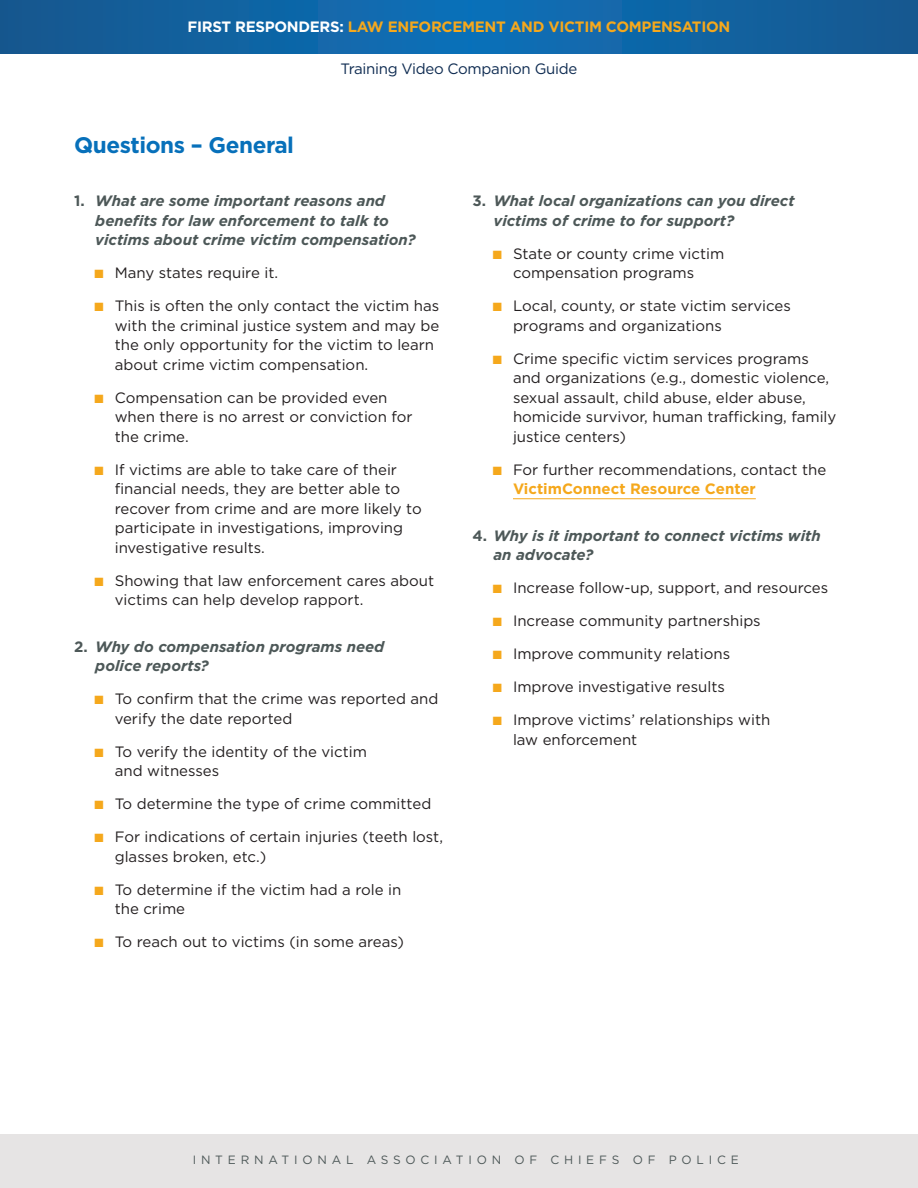
<style>
.page{position:relative;width:918px;height:1188px;background:#fff}
.page>*{position:absolute;margin:0;border:0;box-sizing:border-box;transform-origin:0 0}
.Head{font:700 22.5px "Gotham";letter-spacing:-.02em;color:#0770ba}
.t1{font:15px/19.5px "Gotham";color:#231f20}
.Question{font:italic 700 15px/19.5px "Gotham";color:#4d5858}
.t2{font:700 15px "Gotham";letter-spacing:-.02em;color:#f5a81c}
.t3{font:15px "Gotham";letter-spacing:-.02em;color:#0e2b51}
.t4{font:700 15px "Gotham";color:#f5a81c}
.t5{font:12px "Gotham";letter-spacing:.4em;color:#4d5858}
.s1{color:#fff}
.s2{font-style:normal}
.s3{color:#f5a81c}
</style>
<div class="page">
<div style="left:0;top:1134px;width:918px;height:54px;background:#e6e4e4"></div>
<svg style="left:0;top:0;width:918px;height:53px;background:#1163a2"></svg>
<hr style="left:513px;top:498px;width:243px;height:1px;background:#f5a81c">
<p class="t2" style="left:188px;top:17px;width:544px"><span class="s1">FIRST RESPONDERS:</span> LAW ENFORCEMENT AND VICTIM COMPENSATION</p>
<p class="Head" style="left:74px;top:130px;width:221px">Questions – General</p>
<p class="t3" style="left:341px;top:59px;width:238px">Training Video Companion Guide</p>
<p class="Question" style="left:95px;top:191px;width:322px;text-indent:-21px"><span class="s2">1.</span> What are some important reasons and benefits for law enforcement to talk to victims about crime victim compensation?</p>
<p class="t1" style="left:94px;top:263px;width:185px"><span class="s3">■</span> Many states require it.</p>
<p class="t1" style="left:115px;top:296px;width:326px;text-indent:-20px"><span class="s3">■</span> This is often the only contact the victim has with the criminal justice system and may be the only opportunity for the victim to learn about crime victim compensation.</p>
<p class="t1" style="left:115px;top:387px;width:299px;text-indent:-20px"><span class="s3">■</span> Compensation can be provided even when there is no arrest or conviction for the crime.</p>
<p class="t1" style="left:115px;top:459px;width:308px;text-indent:-20px"><span class="s3">■</span> If victims are able to take care of their financial needs, they are better able to recover from crime and are more likely to participate in investigations, improving investigative results.</p>
<p class="t1" style="left:115px;top:570px;width:321px;text-indent:-20px"><span class="s3">■</span> Showing that law enforcement cares about victims can help develop rapport.</p>
<p class="Question" style="left:95px;top:637px;width:291px;text-indent:-21px"><span class="s2">2.</span> Why do compensation programs need police reports?</p>
<p class="t1" style="left:115px;top:689px;width:325px;text-indent:-20px"><span class="s3">■</span> To confirm that the crime was reported and verify the date reported</p>
<p class="t1" style="left:115px;top:741px;width:254px;text-indent:-20px"><span class="s3">■</span> To verify the identity of the victim and witnesses</p>
<p class="t1" style="left:94px;top:794px;width:338px"><span class="s3">■</span> To determine the type of crime committed</p>
<p class="t1" style="left:115px;top:827px;width:330px;text-indent:-20px"><span class="s3">■</span> For indications of certain injuries (teeth lost, glasses broken, etc.)</p>
<p class="t1" style="left:115px;top:879px;width:288px;text-indent:-20px"><span class="s3">■</span> To determine if the victim had a role in the crime</p>
<p class="t1" style="left:94px;top:932px;width:311px"><span class="s3">■</span> To reach out to victims (in some areas)</p>
<p class="Question" style="left:493px;top:191px;width:303px;text-indent:-21px"><span class="s2">3.</span> What local organizations can you direct victims of crime to for support?</p>
<p class="t1" style="left:513px;top:243px;width:213px;text-indent:-20px"><span class="s3">■</span> State or county crime victim compensation programs</p>
<p class="t1" style="left:513px;top:296px;width:279px;text-indent:-20px"><span class="s3">■</span> Local, county, or state victim services programs and organizations</p>
<p class="t1" style="left:513px;top:348px;width:325px;text-indent:-20px"><span class="s3">■</span> Crime specific victim services programs and organizations (e.g., domestic violence, sexual assault, child abuse, elder abuse, homicide survivor, human trafficking, family justice centers)</p>
<p class="t1" style="left:493px;top:459px;width:335px"><span class="s3">■</span> For further recommendations, contact the</p>
<p class="t4" style="left:513px;top:479px;width:244px">VictimConnect Resource Center</p>
<p class="Question" style="left:493px;top:526px;width:329px;text-indent:-21px"><span class="s2">4.</span> Why is it important to connect victims with an advocate?</p>
<p class="t1" style="left:493px;top:578px;width:337px"><span class="s3">■</span> Increase follow-up, support, and resources</p>
<p class="t1" style="left:493px;top:611px;width:270px"><span class="s3">■</span> Increase community partnerships</p>
<p class="t1" style="left:493px;top:644px;width:239px"><span class="s3">■</span> Improve community relations</p>
<p class="t1" style="left:493px;top:677px;width:234px"><span class="s3">■</span> Improve investigative results</p>
<p class="t1" style="left:513px;top:710px;width:259px;text-indent:-20px"><span class="s3">■</span> Improve victims’ relationships with law enforcement</p>
<p class="t5" style="left:193px;top:1152px;width:548px">INTERNATIONAL ASSOCIATION OF CHIEFS OF POLICE</p>
</div>
